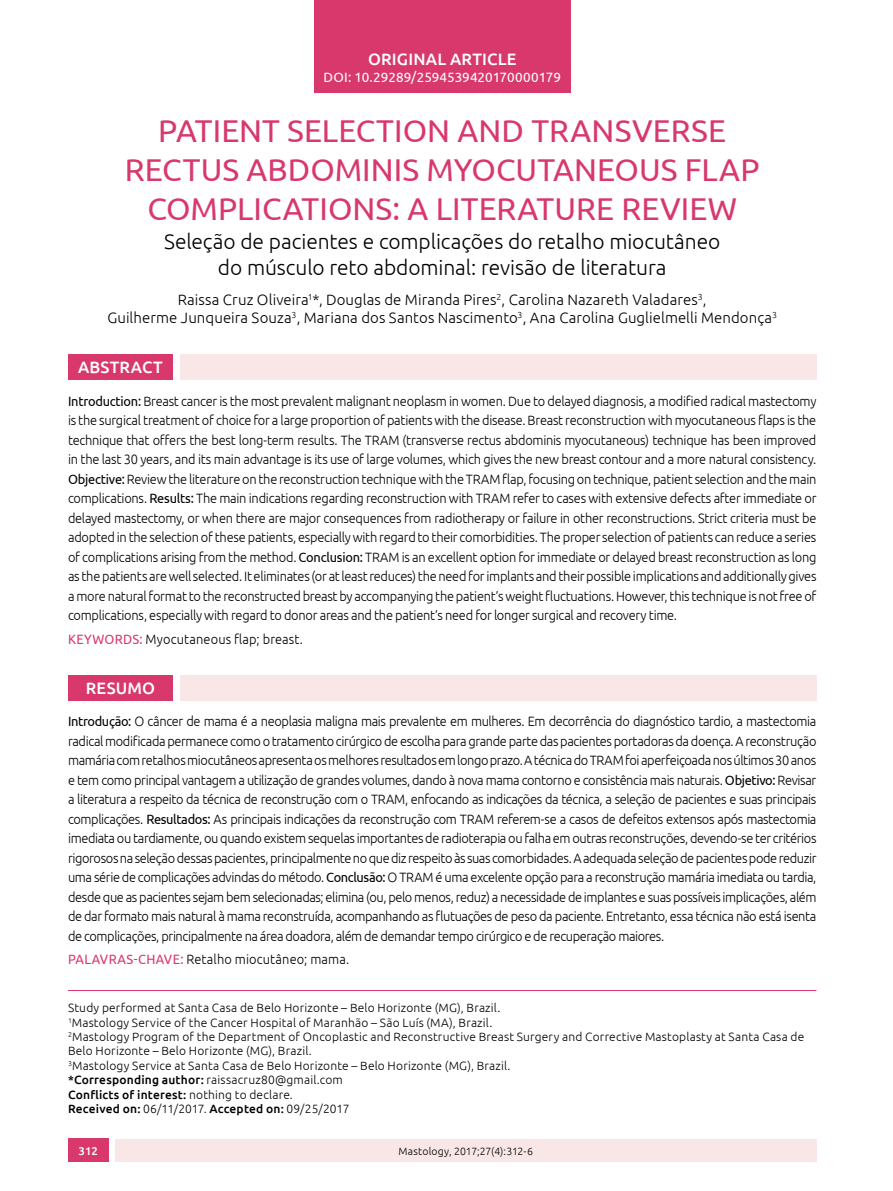
<style>
.page{position:relative;width:893px;height:1191px;background:#fff}
.page>*{position:absolute;margin:0;border:0;box-sizing:border-box;transform-origin:0 0}
.t1{font:31.5px/39px "Ubuntu";letter-spacing:.005em;color:#d8386c;text-align:center}
.t2{font:300 21px/25.2px "Ubuntu";letter-spacing:-.005em;color:#000;text-align:center}
.t3{font:500 16.5px "Ubuntu";letter-spacing:.01em;color:#fff}
.t4{font:300 15px/18px "Ubuntu";letter-spacing:.005em;color:#000;text-align:center}
.t5{font:300 13.5px/19.5px "Ubuntu";letter-spacing:-.02em;color:#000;text-align:justify;scale:.95 1}
.t6{font:300 13.5px "Ubuntu";letter-spacing:.01em;color:#000;scale:.95 1}
.t7{font:13.5px "Ubuntu";color:#fff}
.t8{font:300 12px/14.4px "Ubuntu";letter-spacing:.015em;color:#000}
.t9{font:500 11.25px "Ubuntu";color:#fff}
.t10{font:300 10.5px "Ubuntu";letter-spacing:.015em;color:#000}
.s1{font-weight:400}
.s2{font-weight:400;color:#d8386c}
.s3{font-weight:500}
</style>
<div class="page">
<div style="left:115px;top:1139px;width:701px;height:23px;background:#f9e7e7"></div>
<div style="left:68px;top:1138px;width:40px;height:24px;background:#d8386c"></div>
<hr style="left:68px;top:990px;width:748px;height:1px;background:#d8386c">
<div style="left:68px;top:674px;width:105px;height:26px;background:#d8386c"></div>
<div style="left:180px;top:674px;width:636px;height:26px;background:#f9e7e7"></div>
<div style="left:68px;top:354px;width:105px;height:26px;background:#d8386c"></div>
<div style="left:180px;top:354px;width:636px;height:26px;background:#f9e7e7"></div>
<div style="left:314px;top:0;width:256px;height:92px;background:#d8386c"></div>
<p class="t3" style="left:368px;top:49px;width:150px">ORIGINAL ARTICLE</p>
<p class="t7" style="left:324px;top:69px;width:239px">DOI: 10.29289/2594539420170000179</p>
<h1 class="t1" style="left:125px;top:110px;width:636px">PATIENT SELECTION AND TRANSVERSE<br>RECTUS ABDOMINIS MYOCUTANEOUS FLAP<br>COMPLICATIONS: A LITERATURE REVIEW</h1>
<h2 class="t2" style="left:164px;top:229px;width:558px">Seleção de pacientes e complicações do retalho miocutâneo do músculo reto abdominal: revisão de literatura</h2>
<p class="t4" style="left:107px;top:290px;width:671px">Raissa Cruz Oliveira<sup>1</sup>*, Douglas de Miranda Pires<sup>2</sup>, Carolina Nazareth Valadares<sup>3</sup>,<br>Guilherme Junqueira Souza<sup>3</sup>, Mariana dos Santos Nascimento<sup>3</sup>, Ana Carolina Guglielmelli Mendonça<sup>3</sup></p>
<p class="t3" style="left:78px;top:357px;width:86px">ABSTRACT</p>
<p class="t5" style="left:68px;top:391px;width:789px"><span class="s1">Introduction:</span> Breast cancer is the most prevalent malignant neoplasm in women. Due to delayed diagnosis, a modified radical mastectomy is the surgical treatment of choice for a large proportion of patients with the disease. Breast reconstruction with myocutaneous flaps is the technique that offers the best long-term results. The TRAM (transverse rectus abdominis myocutaneous) technique has been improved in the last 30 years, and its main advantage is its use of large volumes, which gives the new breast contour and a more natural consistency.<br><span class="s1">Objective:</span> Review the literature on the reconstruction technique with the TRAM flap, focusing on technique, patient selection and the main complications. <span class="s1">Results:</span> The main indications regarding reconstruction with TRAM refer to cases with extensive defects after immediate or delayed mastectomy, or when there are major consequences from radiotherapy or failure in other reconstructions. Strict criteria must be adopted in the selection of these patients, especially with regard to their comorbidities. The proper selection of patients can reduce a series of complications arising from the method. <span class="s1">Conclusion:</span> TRAM is an excellent option for immediate or delayed breast reconstruction as long as the patients are well selected. It eliminates (or at least reduces) the need for implants and their possible implications and additionally gives a more natural format to the reconstructed breast by accompanying the patient’s weight fluctuations. However, this technique is not free of complications, especially with regard to donor areas and the patient’s need for longer surgical and recovery time.</p>
<p class="t6" style="left:68px;top:631px;width:249px"><span class="s2">KEYWORDS:</span> Myocutaneous flap; breast.</p>
<p class="t3" style="left:86px;top:678px;width:71px">RESUMO</p>
<p class="t5" style="left:68px;top:711px;width:789px"><span class="s1">Introdução:</span> O câncer de mama é a neoplasia maligna mais prevalente em mulheres. Em decorrência do diagnóstico tardio, a mastectomia radical modificada permanece como o tratamento cirúrgico de escolha para grande parte das pacientes portadoras da doença. A reconstrução mamária com retalhos miocutâneos apresenta os melhores resultados em longo prazo. A técnica do TRAM foi aperfeiçoada nos últimos 30 anos e tem como principal vantagem a utilização de grandes volumes, dando à nova mama contorno e consistência mais naturais. <span class="s1">Objetivo:</span> Revisar a literatura a respeito da técnica de reconstrução com o TRAM, enfocando as indicações da técnica, a seleção de pacientes e suas principais complicações. <span class="s1">Resultados:</span> As principais indicações da reconstrução com TRAM referem-se a casos de defeitos extensos após mastectomia imediata ou tardiamente, ou quando existem sequelas importantes de radioterapia ou falha em outras reconstruções, devendo-se ter critérios rigorosos na seleção dessas pacientes, principalmente no que diz respeito às suas comorbidades. A adequada seleção de pacientes pode reduzir uma série de complicações advindas do método. <span class="s1">Conclusão:</span> O TRAM é uma excelente opção para a reconstrução mamária imediata ou tardia, desde que as pacientes sejam bem selecionadas; elimina (ou, pelo menos, reduz) a necessidade de implantes e suas possíveis implicações, além de dar formato mais natural à mama reconstruída, acompanhando as flutuações de peso da paciente. Entretanto, essa técnica não está isenta de complicações, principalmente na área doadora, além de demandar tempo cirúrgico e de recuperação maiores.</p>
<p class="t6" style="left:68px;top:951px;width:298px"><span class="s2">PALAVRAS-CHAVE:</span> Retalho miocutâneo; mama.</p>
<p class="t8" style="left:68px;top:1000px;width:738px">Study performed at Santa Casa de Belo Horizonte – Belo Horizonte (MG), Brazil.<br><sup>1</sup>Mastology Service of the Cancer Hospital of Maranhão – São Luís (MA), Brazil.<br><sup>2</sup>Mastology Program of the Department of Oncoplastic and Reconstructive Breast Surgery and Corrective Mastoplasty at Santa Casa de Belo Horizonte – Belo Horizonte (MG), Brazil.<br><sup>3</sup>Mastology Service at Santa Casa de Belo Horizonte – Belo Horizonte (MG), Brazil.<br><span class="s3">*Corresponding author:</span> raissacruz80@gmail.com<br><span class="s3">Conflicts of interest:</span> nothing to declare.<br><span class="s3">Received on:</span> 06/11/2017. <span class="s3">Accepted on:</span> 09/25/2017</p>
<p class="t9" style="left:79px;top:1143px;width:21px">312</p>
<p class="t10" style="left:399px;top:1144px;width:136px">Mastology, 2017;27(4):312-6</p>
</div>
